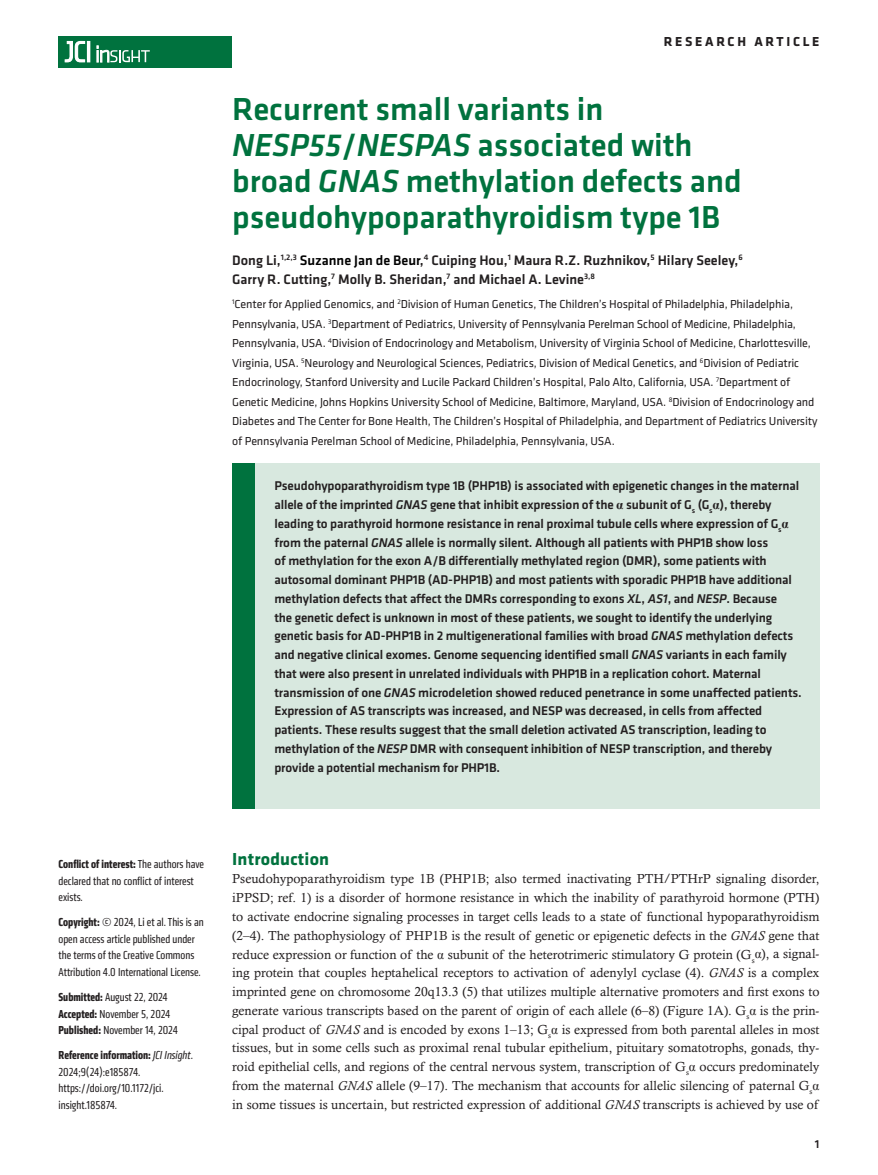
<style>
.page{position:relative;width:878px;height:1175px;background:#fff}
.page>*{position:absolute;margin:0;border:0;box-sizing:border-box;transform-origin:0 0}
.t1{font:500 33px/36px "Klavika Basic";color:#00723e}
.t2{font:700 18px "Klavika";letter-spacing:.01em;color:#00723e}
.t3{font:500 14.25px/19.5px "Klavika Basic";color:#231f20}
.t4{font:700 13.5px "Klavika Basic";letter-spacing:.2em;color:#231f20}
.t5{font:500 13.2px/18.8px "Klavika Basic";letter-spacing:-.01em;color:#231f20}
.t6{font:13.2px/18.8px "Calisto MT Std";color:#231f20;text-align:justify}
.t7{font:12px/19.5px "Klavika";letter-spacing:-.01em;color:#231f20}
.t8{font:condensed 12px/16.5px "Klavika";color:#231f20}
.t9{font:500 12px "Klavika Basic";color:#231f20}
.s1{font-style:italic}
.s2{color:#000}
.s3{font-family:"Times New Roman";font-weight:700}
.s4{font-weight:700}
.s5{font-family:"Times New Roman"}
</style>
<div class="page">
<div style="left:59px;top:36px;width:173px;height:31px;background:#00723e"></div>
<hr style="left:87px;top:41px;width:3px;height:21px;background:#fff">
<svg style="left:64px;top:41px;width:21px;height:22px"></svg>
<svg style="left:97px;top:46px;width:53px;height:16px"></svg>
<div style="left:232px;top:463px;width:587px;height:346px;background:#d8e8df"></div>
<div style="left:232px;top:463px;width:22px;height:346px;background:#00723e"></div>
<p class="t4" style="left:663px;top:32px;width:157px">RESEARCH ARTICLE</p>
<h1 class="t1" style="left:232px;top:91px;width:511px">Recurrent small variants in<br><span class="s1">NESP55</span>/<span class="s1">NESPAS</span> associated with broad <span class="s1">GNAS</span> methylation defects and pseudohypoparathyroidism type 1B</h1>
<p class="t3" style="left:232px;top:250px;width:512px">Dong Li,<sup>1,2,3</sup> <span class="s2">Suzanne Jan de Beur</span>,<sup>4</sup> Cuiping Hou,<sup>1</sup> Maura R.Z. Ruzhnikov,<sup>5</sup> Hilary Seeley,<sup>6<br></sup>Garry R. Cutting,<sup>7</sup> Molly B. Sheridan,<sup>7</sup> and Michael A. Levine<sup>3,8</sup></p>
<p class="t7" style="left:232px;top:294px;width:587px"><sup>1</sup>Center for Applied Genomics, and <sup>2</sup>Division of Human Genetics, The Children’s Hospital of Philadelphia, Philadelphia, Pennsylvania, USA. <sup>3</sup>Department of Pediatrics, University of Pennsylvania Perelman School of Medicine, Philadelphia, Pennsylvania, USA. <sup>4</sup>Division of Endocrinology and Metabolism, University of Virginia School of Medicine, Charlottesville, Virginia, USA. <sup>5</sup>Neurology and Neurological Sciences, Pediatrics, Division of Medical Genetics, and <sup>6</sup>Division of Pediatric Endocrinology, Stanford University and Lucile Packard Children’s Hospital, Palo Alto, California, USA. <sup>7</sup>Department of Genetic Medicine, Johns Hopkins University School of Medicine, Baltimore, Maryland, USA. <sup>8</sup>Division of Endocrinology and Diabetes and The Center for Bone Health, The Children’s Hospital of Philadelphia, and Department of Pediatrics University of Pennsylvania Perelman School of Medicine, Philadelphia, Pennsylvania, USA.</p>
<p class="t5" style="left:274px;top:476px;width:529px">Pseudohypoparathyroidism type 1B (PHP1B) is associated with epigenetic changes in the maternal allele of the imprinted <span class="s1">GNAS</span> gene that inhibit expression of the <span class="s3">α</span> subunit of G<sub>s</sub> (G<sub>s</sub><span class="s3">α</span>), thereby leading to parathyroid hormone resistance in renal proximal tubule cells where expression of G<sub>s</sub><span class="s3">α </span>from the paternal <span class="s1">GNAS</span> allele is normally silent. Although all patients with PHP1B show loss<br>of methylation for the exon A/B differentially methylated region (DMR), some patients with autosomal dominant PHP1B (AD-PHP1B) and most patients with sporadic PHP1B have additional methylation defects that affect the DMRs corresponding to exons <span class="s1">XL</span>, <span class="s1">AS1</span>, and <span class="s1">NESP</span>. Because<br>the genetic defect is unknown in most of these patients, we sought to identify the underlying genetic basis for AD-PHP1B in 2 multigenerational families with broad <span class="s1">GNAS</span> methylation defects and negative clinical exomes. Genome sequencing identified small <span class="s1">GNAS</span> variants in each family that were also present in unrelated individuals with PHP1B in a replication cohort. Maternal transmission of one <span class="s1">GNAS</span> microdeletion showed reduced penetrance in some unaffected patients.<br>Expression of AS transcripts was increased, and NESP was decreased, in cells from affected patients. These results suggest that the small deletion activated AS transcription, leading to methylation of the <span class="s1">NESP</span> DMR with consequent inhibition of NESP transcription, and thereby provide a potential mechanism for PHP1B.</p>
<p class="t8" style="left:59px;top:856px;width:147px"><span class="s4">Conflict of interest:</span> The authors have declared that no conflict of interest exists.</p>
<p class="t8" style="left:59px;top:914px;width:147px"><span class="s4">Copyright:</span> © 2024, Li et al. This is an open access article published under the terms of the Creative Commons Attribution 4.0 International License.</p>
<p class="t8" style="left:59px;top:988px;width:121px"><span class="s4">Submitted:</span> August 22, 2024<br><span class="s4">Accepted:</span> November 5, 2024<br><span class="s4">Published:</span> November 14, 2024</p>
<p class="t8" style="left:59px;top:1046px;width:136px"><span class="s4">Reference information:</span> <span class="s1">JCI Insight</span>.<br>2024;9(24):e185874. https://doi.org/10.1172/jci. insight.185874.</p>
<h2 class="t2" style="left:232px;top:845px;width:98px">Introduction</h2>
<p class="t6" style="left:232px;top:869px;width:588px">Pseudohypoparathyroidism type 1B (PHP1B; also termed inactivating PTH/PTHrP signaling disorder, iPPSD; ref. 1) is a disorder of hormone resistance in which the inability of parathyroid hormone (PTH) to activate endocrine signaling processes in target cells leads to a state of functional hypoparathyroidism (2–4). The pathophysiology of PHP1B is the result of genetic or epigenetic defects in the <span class="s1">GNAS</span> gene that reduce expression or function of the <span class="s5">α</span> subunit of the heterotrimeric stimulatory G protein (G<sub>s</sub><span class="s5">α</span>), a signal&shy;ing protein that couples heptahelical receptors to activation of adenylyl cyclase (4). <span class="s1">GNAS</span> is a complex imprinted gene on chromosome 20q13.3 (5) that utilizes multiple alternative promoters and first exons to generate various transcripts based on the parent of origin of each allele (6–8) (Figure 1A). G<sub>s</sub><span class="s5">α</span> is the prin&shy;cipal product of <span class="s1">GNAS</span> and is encoded by exons 1–13; G<sub>s</sub><span class="s5">α</span> is expressed from both parental alleles in most tissues, but in some cells such as proximal renal tubular epithelium, pituitary somatotrophs, gonads, thy&shy;roid epithelial cells, and regions of the central nervous system, transcription of G<sub>s</sub><span class="s5">α</span> occurs predominately from the maternal <span class="s1">GNAS</span> allele (9–17). The mechanism that accounts for allelic silencing of paternal G<sub>s</sub><span class="s5">α </span>in some tissues is uncertain, but restricted expression of additional <span class="s1">GNAS</span> transcripts is achieved by use of</p>
<p class="t9" style="left:814px;top:1135px;width:6px">1</p>
</div>
